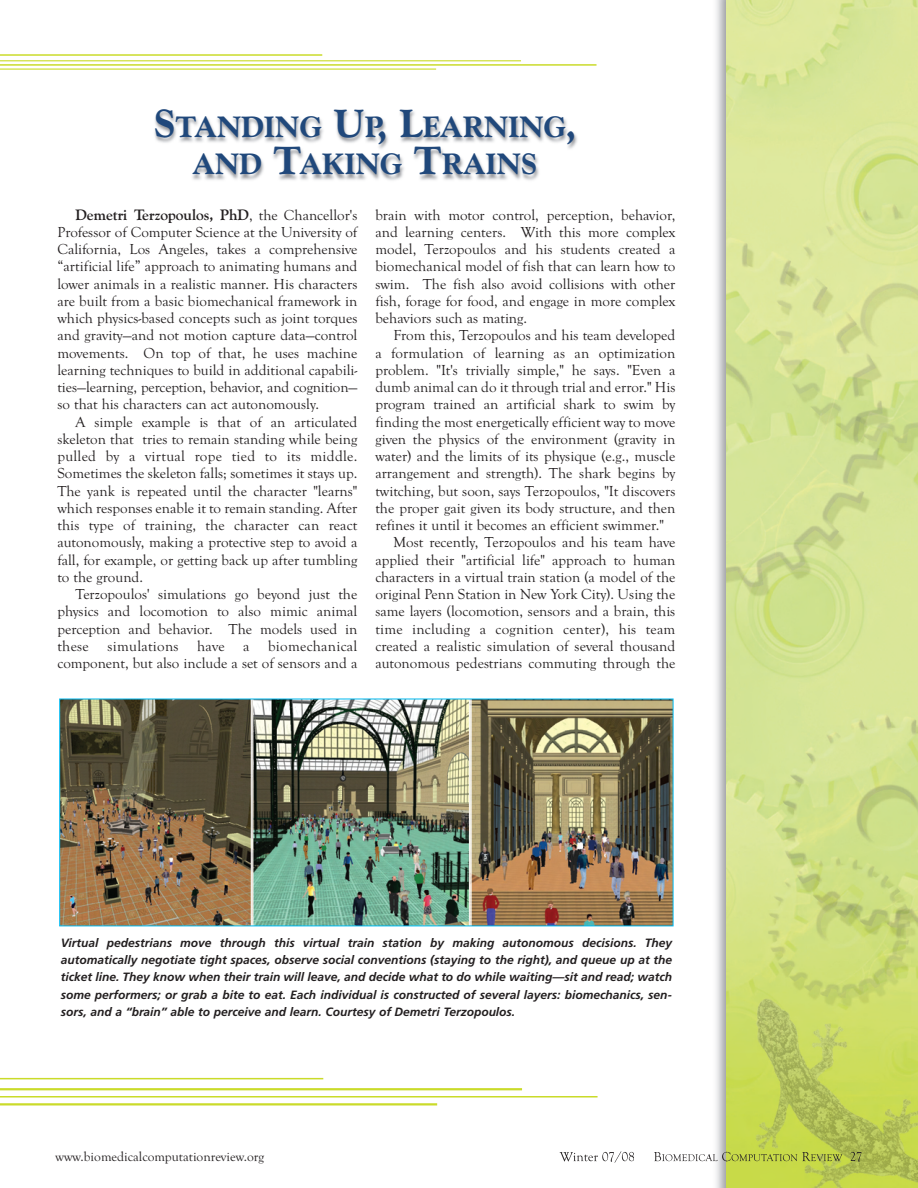
<style>
.page{position:relative;width:918px;height:1188px;background:#fff}
.page>*{position:absolute;margin:0;border:0;box-sizing:border-box;transform-origin:0 0}
.t1{font:800 29.25px/37.5px "Goudy Old Style BT";color:#20487b;text-align:center}
.t2{font:15px/17.2px "Goudy Old Style T";color:#231f20;text-align:justify}
.t3{font:700 15px "Goudy Old Style BT";color:#231f20}
.t4{font:13.5px "Goudy Old Style T";color:#231f20}
.t5{font:italic 700 12px/17.2px "Frutiger";color:#231f20;text-align:justify}
.s1{font-size:39px}
.s2{font-family:"Goudy Old Style T";font-weight:400}
</style>
<div class="page">
<img style="left:154px;top:110px;width:423px;height:71px">
<img style="left:61px;top:701px;width:610px;height:223px">
<img style="left:709px;top:0;width:17px;height:1188px">
<img style="left:726px;top:0;width:192px;height:1188px">
<svg style="left:560px;top:1152px;width:28px;height:10px"></svg>
<svg style="left:654px;top:1152px;width:33px;height:9px"></svg>
<hr style="left:0;top:1088px;width:522px;height:2px;background:#cadb2a">
<hr style="left:0;top:1096px;width:598px;height:2px;background:#cadb2a">
<hr style="left:0;top:1103px;width:437px;height:3px;background:#cadb2a">
<hr style="left:0;top:1078px;width:323px;height:1px;background:#cadb2a">
<hr style="left:0;top:60px;width:521px;height:1px;background:#cadb2a">
<hr style="left:0;top:64px;width:597px;height:2px;background:#cadb2a">
<hr style="left:0;top:69px;width:436px;height:1px;background:#cadb2a">
<hr style="left:0;top:54px;width:322px;height:2px;background:#cadb2a">
<h1 class="t1" style="left:154px;top:110px;width:423px"><span class="s1">S</span>TANDING <span class="s1">U</span>P<span class="s1">, L</span>EARNING<span class="s1">,<br></span>AND <span class="s1">T</span>AKING <span class="s1">T</span>RAINS</h1>
<p class="t3" style="left:75px;top:209px;width:283px">Demetri Terzopoulos, PhD<span class="s2">, the Chancellor's</span></p>
<p class="t2" style="left:57px;top:224px;width:302px">Professor of Computer Science at the University of California, Los Angeles, takes a comprehensive “artificial life” approach to animating humans and lower animals in a realistic manner. His characters are built from a basic biomechanical framework in which physics-based concepts such as joint torques and gravity—and not motion capture data—control movements. On top of that, he uses machine learning techniques to build in additional capabili&shy;ties—learning, perception, behavior, and cognition— so that his characters can act autonomously.</p>
<p class="t2" style="left:57px;top:414px;width:302px;text-indent:18px">A simple example is that of an articulated skeleton that tries to remain standing while being pulled by a virtual rope tied to its middle.<br>Sometimes the skeleton falls; sometimes it stays up.<br>The yank is repeated until the character "learns" which responses enable it to remain standing. After this type of training, the character can react autonomously, making a protective step to avoid a fall, for example, or getting back up after tumbling to the ground.</p>
<p class="t2" style="left:57px;top:587px;width:302px;text-indent:18px">Terzopoulos' simulations go beyond just the physics and locomotion to also mimic animal perception and behavior. The models used in these simulations have a biomechanical component, but also include a set of sensors and a</p>
<p class="t2" style="left:375px;top:207px;width:302px">brain with motor control, perception, behavior, and learning centers. With this more complex model, Terzopoulos and his students created a biomechanical model of fish that can learn how to swim. The fish also avoid collisions with other fish, forage for food, and engage in more complex behaviors such as mating.</p>
<p class="t2" style="left:393px;top:328px;width:283px">From this, Terzopoulos and his team developed</p>
<p class="t2" style="left:375px;top:345px;width:301px">a formulation of learning as an optimization</p>
<p class="t2" style="left:375px;top:362px;width:302px">problem. "It's trivially simple," he says. "Even a</p>
<p class="t2" style="left:375px;top:380px;width:302px">dumb animal can do it through trial and error." His</p>
<p class="t2" style="left:375px;top:397px;width:302px">program trained an artificial shark to swim by</p>
<p class="t2" style="left:375px;top:414px;width:301px">finding the most energetically efficient way to move</p>
<p class="t2" style="left:375px;top:431px;width:302px">given the physics of the environment (gravity in</p>
<p class="t2" style="left:375px;top:449px;width:302px">water) and the limits of its physique (e.g., muscle</p>
<p class="t2" style="left:375px;top:466px;width:301px">arrangement and strength). The shark begins by</p>
<p class="t2" style="left:375px;top:483px;width:302px">twitching, but soon, says Terzopoulos, "It discovers</p>
<p class="t2" style="left:375px;top:500px;width:302px">the proper gait given its body structure, and then</p>
<p class="t2" style="left:375px;top:518px;width:290px">refines it until it becomes an efficient swimmer."</p>
<p class="t2" style="left:393px;top:535px;width:283px">Most recently, Terzopoulos and his team have</p>
<p class="t2" style="left:375px;top:552px;width:302px">applied their "artificial life" approach to human</p>
<p class="t2" style="left:375px;top:569px;width:302px">characters in a virtual train station (a model of the</p>
<p class="t2" style="left:375px;top:587px;width:301px">original Penn Station in New York City). Using the</p>
<p class="t2" style="left:375px;top:604px;width:301px">same layers (locomotion, sensors and a brain, this</p>
<p class="t2" style="left:375px;top:621px;width:302px">time including a cognition center), his team</p>
<p class="t2" style="left:375px;top:638px;width:301px">created a realistic simulation of several thousand</p>
<p class="t2" style="left:375px;top:656px;width:302px">autonomous pedestrians commuting through the</p>
<p class="t5" style="left:61px;top:935px;width:613px">Virtual pedestrians move through this virtual train station by making autonomous decisions. They automatically negotiate tight spaces, observe social conventions (staying to the right), and queue up at the ticket line. They know when their train will leave, and decide what to do while waiting—sit and read; watch some performers; or grab a bite to eat. Each individual is constructed of several layers: biomechanics, sen&shy;sors, and a “brain” able to perceive and learn. Courtesy of Demetri Terzopoulos.</p>
<p class="t4" style="left:55px;top:1151px;width:210px">www.biomedicalcomputationreview.org</p>
</div>
